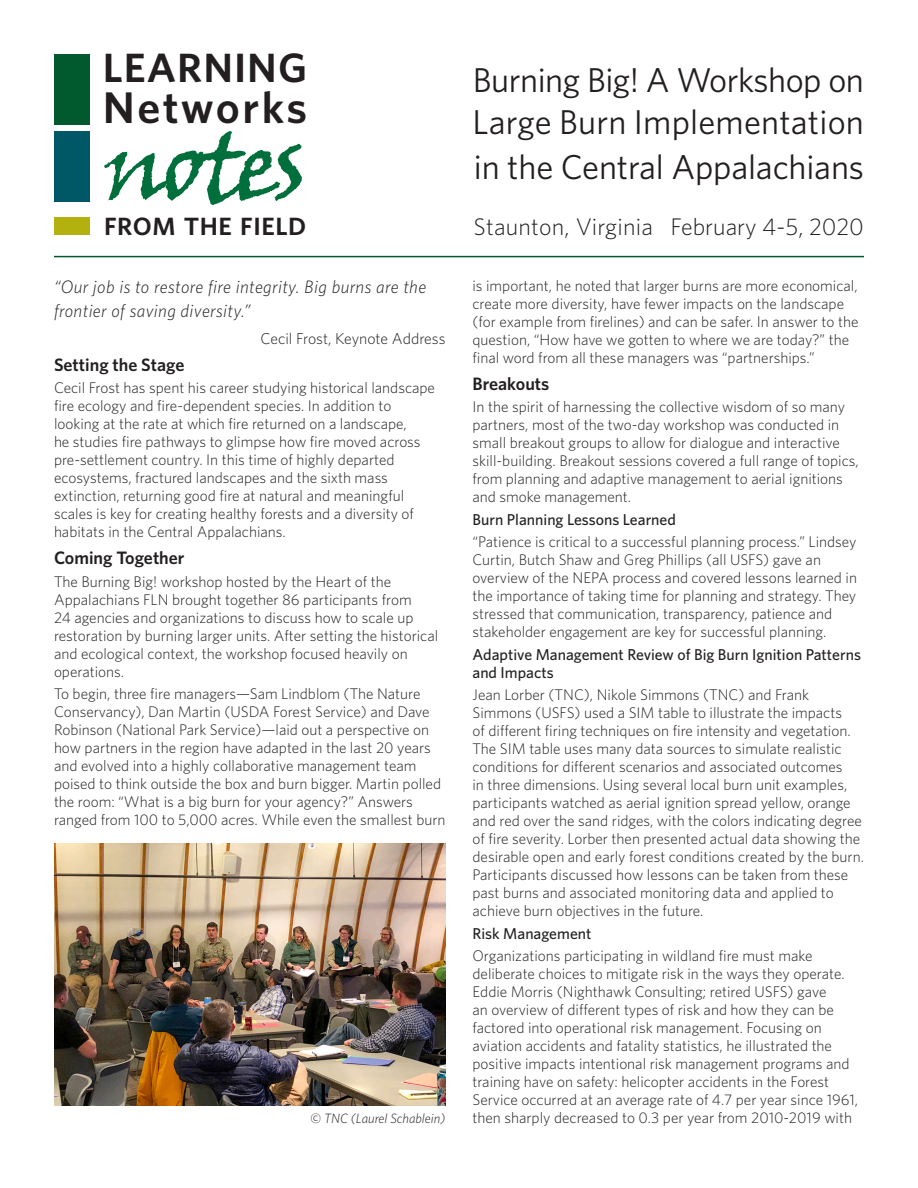
<style>
.page{position:relative;width:918px;height:1188px;background:#fff}
.page>*{position:absolute;margin:0;border:0;box-sizing:border-box;transform-origin:0 0}
.t1{font:99px "Viner Hand ITC";color:#006f3c}
.t2{font:600 44.4px "Whitney";letter-spacing:.055em;color:#231f20}
.t3{font:600 40.95px "Whitney";letter-spacing:.025em;color:#231f20}
.t4{font:34.5px/42px "Whitney";letter-spacing:-.005em;color:#231f20}
.t5{font:600 25.05px "Whitney";letter-spacing:.02em;color:#231f20}
.t6{font:300 24px "Whitney";letter-spacing:.005em;color:#231f20}
.t7{font:italic 300 18px/24px "Whitney";letter-spacing:.02em;color:#231f20}
.t8{font:600 18px "Whitney";color:#231f20}
.t9{font:500 15.75px/18px "Whitney";color:#231f20}
.t10{font:300 15.75px "Whitney";color:#231f20}
.t11{font:300 15.3px/18px "Whitney";color:#231f20}
.t12{font:italic 300 13.5px "Whitney";color:#231f20}
</style>
<div class="page">
<hr style="left:54px;top:256px;width:810px;height:1px;background:#005a2d">
<img style="left:54px;top:844px;width:391px;height:262px">
<div style="left:54px;top:54px;width:36px;height:70px;background:#005a2d"></div>
<div style="left:54px;top:131px;width:36px;height:71px;background:#005867"></div>
<div style="left:54px;top:218px;width:36px;height:17px;background:#b2b10d"></div>
<p class="t3" style="left:103px;top:41px;width:206px">LEARNING</p>
<p class="t2" style="left:103px;top:78px;width:206px">Networks</p>
<p class="t1" style="left:102px;top:105px;width:206px;rotate:-1deg">notes</p>
<p class="t5" style="left:104px;top:210px;width:204px">FROM THE FIELD</p>
<p class="t7" style="left:54px;top:274px;width:374px">“Our job is to restore fire integrity. Big burns are the frontier of saving diversity.”</p>
<p class="t10" style="left:260px;top:328px;width:187px">Cecil Frost, Keynote Address</p>
<p class="t8" style="left:54px;top:352px;width:132px">Setting the Stage</p>
<p class="t11" style="left:54px;top:378px;width:383px">Cecil Frost has spent his career studying historical landscape fire ecology and fire-dependent species. In addition to looking at the rate at which fire returned on a landscape,<br>he studies fire pathways to glimpse how fire moved across pre-settlement country. In this time of highly departed ecosystems, fractured landscapes and the sixth mass extinction, returning good fire at natural and meaningful scales is key for creating healthy forests and a diversity of habitats in the Central Appalachians.</p>
<p class="t8" style="left:54px;top:546px;width:132px">Coming Together</p>
<p class="t11" style="left:54px;top:572px;width:386px">The Burning Big! workshop hosted by the Heart of the Appalachians FLN brought together 86 participants from<br>24 agencies and organizations to discuss how to scale up restoration by burning larger units. After setting the historical and ecological context, the workshop focused heavily on operations.</p>
<p class="t11" style="left:54px;top:684px;width:393px">To begin, three fire managers—Sam Lindblom (The Nature Conservancy), Dan Martin (USDA Forest Service) and Dave Robinson (National Park Service)—laid out a perspective on how partners in the region have adapted in the last 20 years and evolved into a highly collaborative management team poised to think outside the box and burn bigger. Martin polled the room: “What is a big burn for your agency?” Answers ranged from 100 to 5,000 acres. While even the smallest burn</p>
<p class="t12" style="left:310px;top:1109px;width:137px">© TNC (Laurel Schablein)</p>
<p class="t4" style="left:472px;top:59px;width:393px">Burning Big! A Workshop on<br>Large Burn Implementation</p>
<p class="t4" style="left:474px;top:146px;width:392px">in the Central Appalachians</p>
<p class="t6" style="left:474px;top:211px;width:392px">Staunton, Virginia February 4-5, 2020</p>
<p class="t11" style="left:472px;top:276px;width:387px">is important, he noted that larger burns are more economical, create more diversity, have fewer impacts on the landscape (for example from firelines) and can be safer. In answer to the question, “How have we gotten to where we are today?” the final word from all these managers was “partnerships.”</p>
<p class="t8" style="left:472px;top:371px;width:78px">Breakouts</p>
<p class="t11" style="left:472px;top:397px;width:388px">In the spirit of harnessing the collective wisdom of so many partners, most of the two-day workshop was conducted in small breakout groups to allow for dialogue and interactive skill-building. Breakout sessions covered a full range of topics, from planning and adaptive management to aerial ignitions and smoke management.</p>
<p class="t9" style="left:472px;top:510px;width:205px">Burn Planning Lessons Learned</p>
<p class="t11" style="left:472px;top:532px;width:386px">“Patience is critical to a successful planning process.” Lindsey Curtin, Butch Shaw and Greg Phillips (all USFS) gave an overview of the NEPA process and covered lessons learned in the importance of taking time for planning and strategy. They stressed that communication, transparency, patience and stakeholder engagement are key for successful planning.</p>
<p class="t9" style="left:472px;top:645px;width:390px">Adaptive Management Review of Big Burn Ignition Patterns and Impacts</p>
<p class="t11" style="left:472px;top:685px;width:393px">Jean Lorber (TNC), Nikole Simmons (TNC) and Frank Simmons (USFS) used a SIM table to illustrate the impacts<br>of different firing techniques on fire intensity and vegetation.<br>The SIM table uses many data sources to simulate realistic conditions for different scenarios and associated outcomes<br>in three dimensions. Using several local burn unit examples, participants watched as aerial ignition spread yellow, orange and red over the sand ridges, with the colors indicating degree of fire severity. Lorber then presented actual data showing the desirable open and early forest conditions created by the burn.<br>Participants discussed how lessons can be taken from these past burns and associated monitoring data and applied to achieve burn objectives in the future.</p>
<p class="t9" style="left:472px;top:924px;width:120px">Risk Management</p>
<p class="t11" style="left:472px;top:946px;width:387px">Organizations participating in wildland fire must make deliberate choices to mitigate risk in the ways they operate.<br>Eddie Morris (Nighthawk Consulting; retired USFS) gave<br>an overview of different types of risk and how they can be factored into operational risk management. Focusing on aviation accidents and fatality statistics, he illustrated the positive impacts intentional risk management programs and training have on safety: helicopter accidents in the Forest Service occurred at an average rate of 4.7 per year since 1961, then sharply decreased to 0.3 per year from 2010-2019 with</p>
</div>
